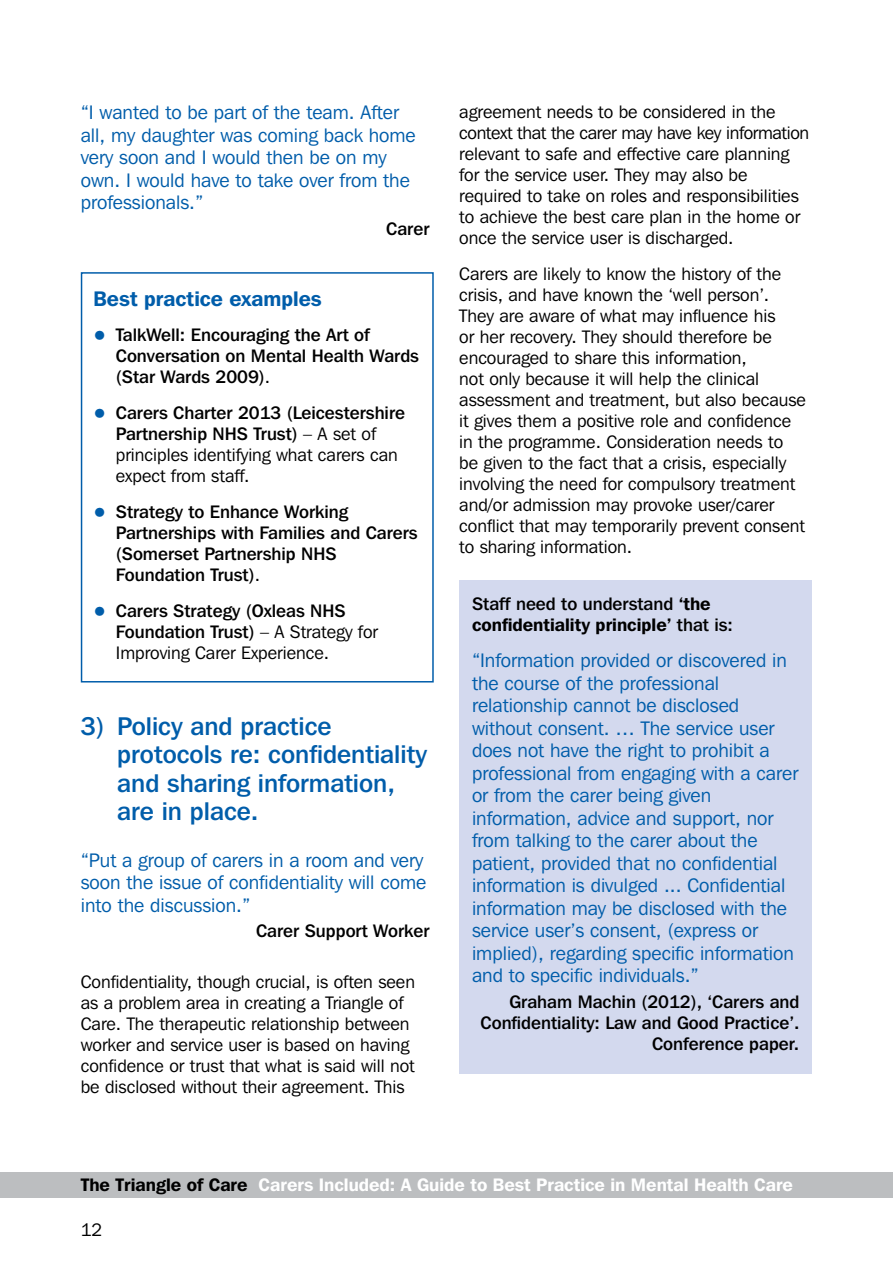
<style>
.page{position:relative;width:893px;height:1263px;background:#fff}
.page>*{position:absolute;margin:0;border:0;box-sizing:border-box;transform-origin:0 0}
.t1{font:500 25.5px/28.5px "Franklin Gothic IT Cby BT";color:#005daa}
.t2{font:600 21px "Franklin Gothic IT Cby BT";color:#005daa}
.t3{font:19.5px/22.5px "Franklin Gothic IT Cby BT";color:#005daa}
.t4{font:18px/21px "Franklin Gothic IT Cby BT";color:#000}
.t5{font:500 18px/21px "Franklin Gothic IT Cby BT";color:#000}
.t6{font:600 18px "Franklin Gothic IT Cby BT";color:#fff}
.t7{font:600 18px/21px "Franklin Gothic IT Cby BT";color:#000}
.t8{font:18px "Franklin Gothic IT Cby BT";color:#000}
.s1{font-weight:400;font-size:31.5px;color:#005daa}
.s2{font-weight:400}
.s3{font-size:31.5px;color:#005daa}
.s4{font-weight:500}
.s5{color:#000}
</style>
<div class="page">
<div style="left:0;top:1172px;width:893px;height:26px;background:#bcbec0"></div>
<div style="left:459px;top:580px;width:353px;height:494px;background:#d3d9ee"></div>
<div style="left:81px;top:272px;width:353px;height:410px;border:2px solid #005daa"></div>
<p class="t3" style="left:81px;top:101px;width:337px">“I wanted to be part of the team. After all, my daughter was coming back home very soon and I would then be on my own. I would have to take over from the professionals.”</p>
<p class="t5" style="left:386px;top:217px;width:45px">Carer</p>
<p class="t2" style="left:94px;top:286px;width:230px">Best practice examples</p>
<p class="t5" style="left:116px;top:324px;width:305px;text-indent:-26px"><span class="s1">•</span> TalkWell: Encouraging the Art of<br>Conversation on Mental Health Wards (Star Wards 2009)<span class="s2">.</span></p>
<p class="t4" style="left:116px;top:402px;width:291px;text-indent:-26px"><span class="s3">•</span> <span class="s4">Carers Charter 2013 (Leicestershire<br>Partnership NHS Trust)</span> – A set of principles identifying what carers can expect from staff.</p>
<p class="t5" style="left:116px;top:501px;width:303px;text-indent:-26px"><span class="s1">•</span> Strategy to Enhance Working<br>Partnerships with Families and Carers (Somerset Partnership NHS<br>Foundation Trust)<span class="s2">.</span></p>
<p class="t5" style="left:116px;top:600px;width:264px;text-indent:-26px"><span class="s1">•</span> Carers Strategy (Oxleas NHS<br>Foundation Trust) <span class="s2">– A Strategy for<br>Improving Carer Experience.</span></p>
<h1 class="t1" style="left:117px;top:711px;width:311px;text-indent:-37px">3) Policy and practice protocols re: confidentiality and sharing information, are in place.</h1>
<p class="t3" style="left:81px;top:849px;width:347px">“Put a group of carers in a room and very soon the issue of confidentiality will come into the discussion.”</p>
<p class="t5" style="left:256px;top:920px;width:175px">Carer Support Worker</p>
<p class="t4" style="left:81px;top:971px;width:336px">Confidentiality, though crucial, is often seen as a problem area in creating a Triangle of Care. The therapeutic relationship between worker and service user is based on having confidence or trust that what is said will not be disclosed without their agreement. This</p>
<p class="t4" style="left:459px;top:101px;width:351px">agreement needs to be considered in the context that the carer may have key information relevant to safe and effective care planning for the service user. They may also be required to take on roles and responsibilities to achieve the best care plan in the home or once the service user is discharged.</p>
<p class="t4" style="left:459px;top:263px;width:348px">Carers are likely to know the history of the crisis, and have known the ‘well person’.<br>They are aware of what may influence his<br>or her recovery. They should therefore be encouraged to share this information,<br>not only because it will help the clinical assessment and treatment, but also because it gives them a positive role and confidence in the programme. Consideration needs to be given to the fact that a crisis, especially involving the need for compulsory treatment and/or admission may provoke user/carer conflict that may temporarily prevent consent to sharing information.</p>
<p class="t7" style="left:472px;top:593px;width:263px"><span class="s4">Staff need to understand</span> ‘the confidentiality principle’ <span class="s4">that is:</span></p>
<p class="t3" style="left:472px;top:649px;width:328px">“Information provided or discovered in the course of the professional relationship cannot be disclosed without consent. … The service user does not have the right to prohibit a professional from engaging with a carer or from the carer being given information, advice and support, nor from talking to the carer about the patient, provided that no confidential information is divulged ... Confidential information may be disclosed with the service user’s consent, (express or implied), regarding specific information and to specific individuals.”</p>
<p class="t5" style="left:481px;top:990px;width:320px;text-align:right">Graham Machin (2012), ‘Carers and<br>Confidentiality: Law and Good Practice’.<br>Conference paper.</p>
<p class="t6" style="left:81px;top:1173px;width:714px"><span class="s5">The Triangle of Care</span> Carers Included: A Guide to Best Practice in Mental Health Care</p>
<p class="t8" style="left:81px;top:1218px;width:23px">12</p>
</div>
